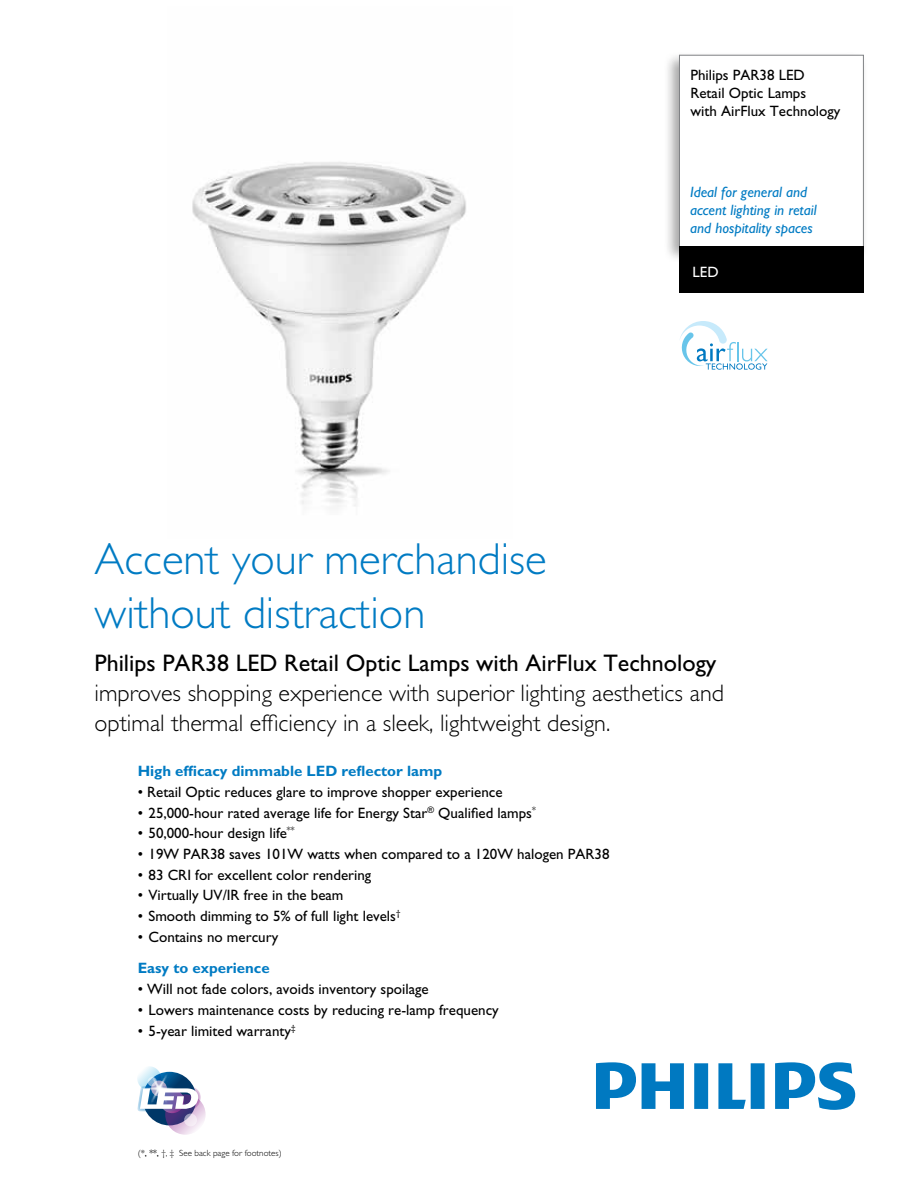
<style>
.page{position:relative;width:918px;height:1188px;background:#fff}
.page>*{position:absolute;margin:0;border:0;box-sizing:border-box;transform-origin:0 0}
.t1{font:300 45px/54px "Gill Sans";color:#007bc3}
.t2{font:300 24px/30px "Gill Sans";color:#000}
.t3{font:24px "Gill Sans";color:#000}
.t4{font:15px/18px "Gill Sans";color:#000}
.t5{font:italic 15px/18px "Gill Sans";color:#007bc3}
.t6{font:700 15px "Gill Sans";color:#007bc3}
.t7{font:15px "Gill Sans";color:#fff}
.t8{font:300 9px "Gill Sans";color:#000}
.s1{font-weight:400}
</style>
<div class="page">
<img style="left:192px;top:162px;width:274px;height:345px">
<svg style="left:596px;top:1062px;width:259px;height:48px"></svg>
<div style="left:663px;top:51px;width:206px;height:213px;background:#000;opacity:.35"></div>
<div style="left:679px;top:55px;width:185px;height:192px;background:#fff;border:1px solid #808285"></div>
<div style="left:679px;top:247px;width:185px;height:46px;background:#000"></div>
<div style="left:143px;top:1072px;width:53px;height:53px;background:#003767;border-radius:27px"></div>
<svg style="left:165px;top:1094px;width:41px;height:41px"></svg>
<div style="left:137px;top:1066px;width:24px;height:24px;background:linear-gradient(to right,#fff,#c4e8f6);border-radius:12px"></div>
<svg style="left:160px;top:1089px;width:24px;height:24px"></svg>
<img style="left:141px;top:1073px;width:36px;height:2px">
<svg style="left:184px;top:1114px;width:13px;height:12px"></svg>
<svg style="left:137px;top:1075px;width:64px;height:36px"></svg>
<svg style="left:680px;top:321px;width:88px;height:49px"></svg>
<p class="t4" style="left:690px;top:66px;width:152px">Philips PAR38 LED<br>Retail Optic Lamps<br>with AirFlux Technology</p>
<p class="t5" style="left:690px;top:183px;width:128px">Ideal for general and accent lighting in retail and hospitality spaces</p>
<p class="t7" style="left:693px;top:264px;width:28px">LED</p>
<h1 class="t1" style="left:94px;top:532px;width:454px">Accent your merchandise without distraction</h1>
<h2 class="t3" style="left:94px;top:649px;width:623px">Philips PAR38 LED Retail Optic Lamps with AirFlux Technology</h2>
<h2 class="t2" style="left:94px;top:678px;width:631px">improves shopping experience with superior lighting aesthetics and optimal thermal efficiency in a sleek, lightweight design.</h2>
<p class="t6" style="left:138px;top:762px;width:306px">High efficacy dimmable LED reflector lamp</p>
<p class="t4" style="left:138px;top:783px;width:366px">• Retail Optic reduces glare to improve shopper experience</p>
<p class="t4" style="left:138px;top:804px;width:400px">• 25,000-hour rated average life for Energy Star<sup>®</sup> Qualified lamps<sup>*</sup></p>
<p class="t4" style="left:138px;top:824px;width:158px">• 50,000-hour design life<sup>**</sup></p>
<p class="t4" style="left:138px;top:845px;width:473px">• 19W PAR38 saves 101W watts when compared to a 120W halogen PAR38</p>
<p class="t4" style="left:138px;top:866px;width:235px">• 83 CRI for excellent color rendering</p>
<p class="t4" style="left:138px;top:886px;width:207px">• Virtually UV/IR free in the beam</p>
<p class="t4" style="left:138px;top:907px;width:264px">• Smooth dimming to 5% of full light levels<sup>†</sup></p>
<p class="t4" style="left:138px;top:928px;width:142px">• Contains no mercury</p>
<p class="t6" style="left:138px;top:959px;width:134px">Easy to experience</p>
<p class="t4" style="left:138px;top:980px;width:293px">• Will not fade colors, avoids inventory spoilage</p>
<p class="t4" style="left:138px;top:1001px;width:363px">• Lowers maintenance costs by reducing re-lamp frequency</p>
<p class="t4" style="left:138px;top:1021px;width:159px">• 5-year limited warranty<sup>‡</sup></p>
<p class="t8" style="left:138px;top:1148px;width:146px">(*<span class="s1">, **,</span> †, ‡ See back page for footnotes)</p>
</div>
